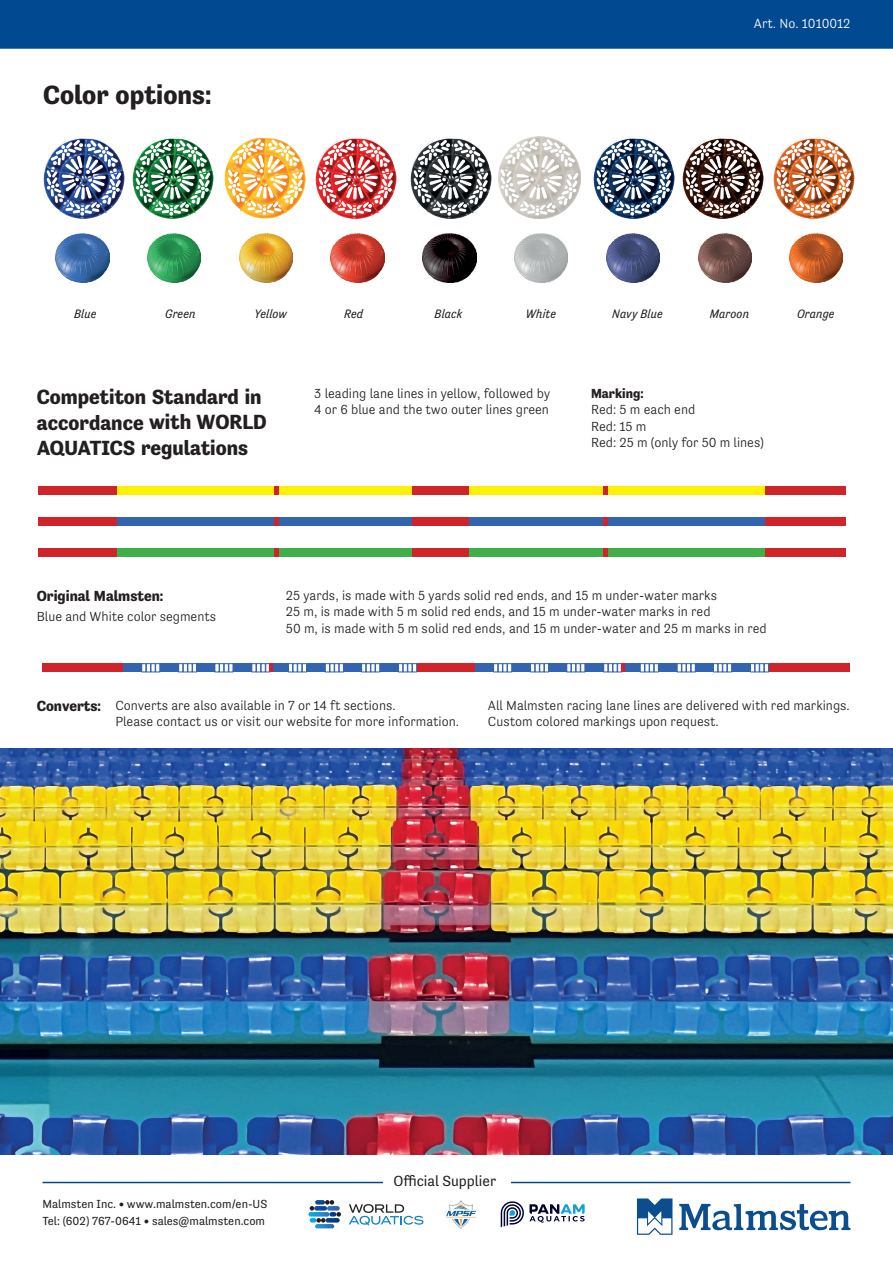
<style>
.page{position:relative;width:893px;height:1263px;background:#fff}
.page>*{position:absolute;margin:0;border:0;box-sizing:border-box;transform-origin:0 0}
.t1{font:700 27px "Tenso";color:#231f20}
.t2{font:700 21px/25.5px "Tenso";letter-spacing:-.005em;color:#231f20}
.t3{font:700 15px "Tenso";color:#231f20}
.t4{font:15px "Tenso";color:#231f20}
.t5{font:300 13.5px/16.5px "Tenso";color:#231f20}
.t6{font:300 13.5px "Tenso";color:#fff}
.t7{font:700 13.5px "Tenso";color:#231f20}
.t8{font:italic 12.6px "Tenso";color:#231f20}
.t9{font:12px/16.5px "Tenso";color:#231f20}
</style>
<div class="page">
<svg style="left:679px;top:1204px;width:171px;height:26px"></svg>
<svg style="left:637px;top:1198px;width:35px;height:37px"></svg>
<svg style="left:501px;top:1201px;width:84px;height:26px"></svg>
<svg style="left:308px;top:1200px;width:33px;height:28px"></svg>
<svg style="left:349px;top:1204px;width:74px;height:22px"></svg>
<hr style="left:43px;top:1182px;width:807px;height:1px;background:#014990">
<div style="left:383px;top:1171px;width:127px;height:21px;background:#fff"></div>
<svg style="left:446px;top:1200px;width:30px;height:28px"></svg>
<div style="left:0;top:0;width:893px;height:48px;background:#014990"></div>
<img style="left:44px;top:138px;width:81px;height:80px">
<img style="left:132px;top:138px;width:82px;height:80px">
<img style="left:224px;top:137px;width:81px;height:81px">
<img style="left:316px;top:138px;width:81px;height:80px">
<img style="left:410px;top:138px;width:81px;height:80px">
<img style="left:593px;top:138px;width:82px;height:80px">
<img style="left:499px;top:137px;width:81px;height:81px">
<img style="left:682px;top:138px;width:81px;height:80px">
<img style="left:773px;top:138px;width:82px;height:80px">
<div style="left:42px;top:663px;width:81px;height:9px;background:#d1232a"></div>
<div style="left:769px;top:663px;width:81px;height:9px;background:#d1232a"></div>
<div style="left:417px;top:663px;width:58px;height:9px;background:#d1232a"></div>
<div style="left:123px;top:664px;width:5px;height:8px;background:#3264b0"></div>
<div style="left:196px;top:664px;width:5px;height:8px;background:#3264b0"></div>
<svg style="left:128px;top:663px;width:64px;height:9px"></svg>
<div style="left:192px;top:663px;width:5px;height:9px;border:1px solid #3264b0"></div>
<div style="left:334px;top:663px;width:5px;height:9px;border:1px solid #3264b0"></div>
<svg style="left:344px;top:663px;width:68px;height:9px"></svg>
<div style="left:375px;top:663px;width:5px;height:9px;border:1px solid #3264b0"></div>
<div style="left:339px;top:663px;width:5px;height:9px;border:1px solid #3264b0"></div>
<div style="left:412px;top:663px;width:5px;height:9px;border:1px solid #3264b0"></div>
<svg style="left:201px;top:663px;width:133px;height:9px"></svg>
<div style="left:548px;top:664px;width:5px;height:8px;background:#3264b0"></div>
<svg style="left:475px;top:663px;width:69px;height:9px"></svg>
<div style="left:507px;top:663px;width:5px;height:9px;border:1px solid #3264b0"></div>
<div style="left:544px;top:663px;width:5px;height:9px;border:1px solid #3264b0"></div>
<div style="left:764px;top:663px;width:5px;height:9px;border:1px solid #3264b0"></div>
<svg style="left:553px;top:663px;width:211px;height:9px"></svg>
<img style="left:55px;top:234px;width:54px;height:49px">
<img style="left:606px;top:234px;width:54px;height:49px">
<img style="left:698px;top:234px;width:54px;height:49px">
<img style="left:789px;top:234px;width:54px;height:49px">
<img style="left:147px;top:234px;width:54px;height:49px">
<img style="left:239px;top:234px;width:54px;height:49px">
<img style="left:423px;top:234px;width:53px;height:49px">
<img style="left:514px;top:234px;width:54px;height:49px">
<img style="left:331px;top:234px;width:53px;height:49px">
<div style="left:38px;top:486px;width:80px;height:8px;background:#d1232a"></div>
<div style="left:765px;top:486px;width:81px;height:8px;background:#d1232a"></div>
<div style="left:118px;top:486px;width:156px;height:8px;background:#fff101"></div>
<div style="left:279px;top:486px;width:133px;height:8px;background:#fff101"></div>
<div style="left:412px;top:486px;width:57px;height:8px;background:#d1232a"></div>
<div style="left:274px;top:486px;width:5px;height:8px;background:#d1232a"></div>
<div style="left:469px;top:486px;width:134px;height:8px;background:#fff101"></div>
<div style="left:608px;top:486px;width:157px;height:8px;background:#fff101"></div>
<div style="left:603px;top:486px;width:5px;height:8px;background:#d1232a"></div>
<div style="left:38px;top:517px;width:80px;height:9px;background:#d1232a"></div>
<div style="left:765px;top:517px;width:81px;height:9px;background:#d1232a"></div>
<div style="left:118px;top:517px;width:156px;height:9px;background:#3264b0"></div>
<div style="left:279px;top:517px;width:133px;height:9px;background:#3264b0"></div>
<div style="left:412px;top:517px;width:57px;height:9px;background:#d1232a"></div>
<div style="left:274px;top:517px;width:5px;height:9px;background:#d1232a"></div>
<div style="left:469px;top:517px;width:134px;height:9px;background:#3264b0"></div>
<div style="left:608px;top:517px;width:157px;height:9px;background:#3264b0"></div>
<div style="left:603px;top:517px;width:5px;height:9px;background:#d1232a"></div>
<div style="left:38px;top:549px;width:80px;height:8px;background:#d1232a"></div>
<div style="left:765px;top:549px;width:81px;height:8px;background:#d1232a"></div>
<div style="left:118px;top:549px;width:156px;height:8px;background:#40ae49"></div>
<div style="left:279px;top:549px;width:133px;height:8px;background:#40ae49"></div>
<div style="left:412px;top:549px;width:57px;height:8px;background:#d1232a"></div>
<div style="left:274px;top:549px;width:5px;height:8px;background:#d1232a"></div>
<div style="left:469px;top:549px;width:134px;height:8px;background:#40ae49"></div>
<div style="left:608px;top:549px;width:157px;height:8px;background:#40ae49"></div>
<div style="left:603px;top:549px;width:5px;height:8px;background:#d1232a"></div>
<img style="left:0;top:748px;width:893px;height:406px">
<h1 class="t1" style="left:43px;top:79px;width:170px">Color options:</h1>
<p class="t6" style="left:753px;top:15px;width:92px">Item no 2 100</p>
<p class="t6" style="left:754px;top:15px;width:98px">Art. No. 1010012</p>
<p class="t8" style="left:74px;top:306px;width:24px">Blue</p>
<p class="t8" style="left:165px;top:306px;width:32px">Green</p>
<p class="t8" style="left:255px;top:306px;width:34px">Yellow</p>
<p class="t8" style="left:344px;top:306px;width:21px">Red</p>
<p class="t8" style="left:435px;top:306px;width:30px">Black</p>
<p class="t8" style="left:526px;top:306px;width:32px">White</p>
<p class="t8" style="left:612px;top:306px;width:52px">Navy Blue</p>
<p class="t8" style="left:710px;top:306px;width:41px">Maroon</p>
<p class="t8" style="left:797px;top:306px;width:39px">Orange</p>
<h2 class="t2" style="left:37px;top:384px;width:232px">Competiton Standard in accordance with WORLD<br>AQUATICS regulations</h2>
<p class="t5" style="left:314px;top:385px;width:238px">3 leading lane lines in yellow, followed by<br>4 or 6 blue and the two outer lines green</p>
<p class="t7" style="left:591px;top:385px;width:54px">Marking:</p>
<p class="t5" style="left:591px;top:401px;width:174px">Red: 5 m each end<br>Red: 15 m<br>Red: 25 m (only for 50 m lines)</p>
<p class="t3" style="left:37px;top:587px;width:128px">Original Malmsten:</p>
<p class="t5" style="left:37px;top:608px;width:181px">Blue and White color segments</p>
<p class="t5" style="left:286px;top:587px;width:482px">25 yards, is made with 5 yards solid red ends, and 15 m under-water marks<br>25 m, is made with 5 m solid red ends, and 15 m under-water marks in red<br>50 m, is made with 5 m solid red ends, and 15 m under-water and 25 m marks in red</p>
<p class="t3" style="left:37px;top:697px;width:66px">Converts:</p>
<p class="t5" style="left:115px;top:697px;width:345px">Converts are also available in 7 or 14 ft sections.<br>Please contact us or visit our website for more information.</p>
<p class="t5" style="left:488px;top:697px;width:363px">All Malmsten racing lane lines are delivered with red markings.<br>Custom colored markings upon request.</p>
<p class="t4" style="left:393px;top:1172px;width:104px">Official Supplier</p>
<p class="t9" style="left:43px;top:1196px;width:226px">Malmsten Inc. • www.malmsten.com/en-US<br>Tel: (602) 767-0641 • sales@malmsten.com</p>
</div>
